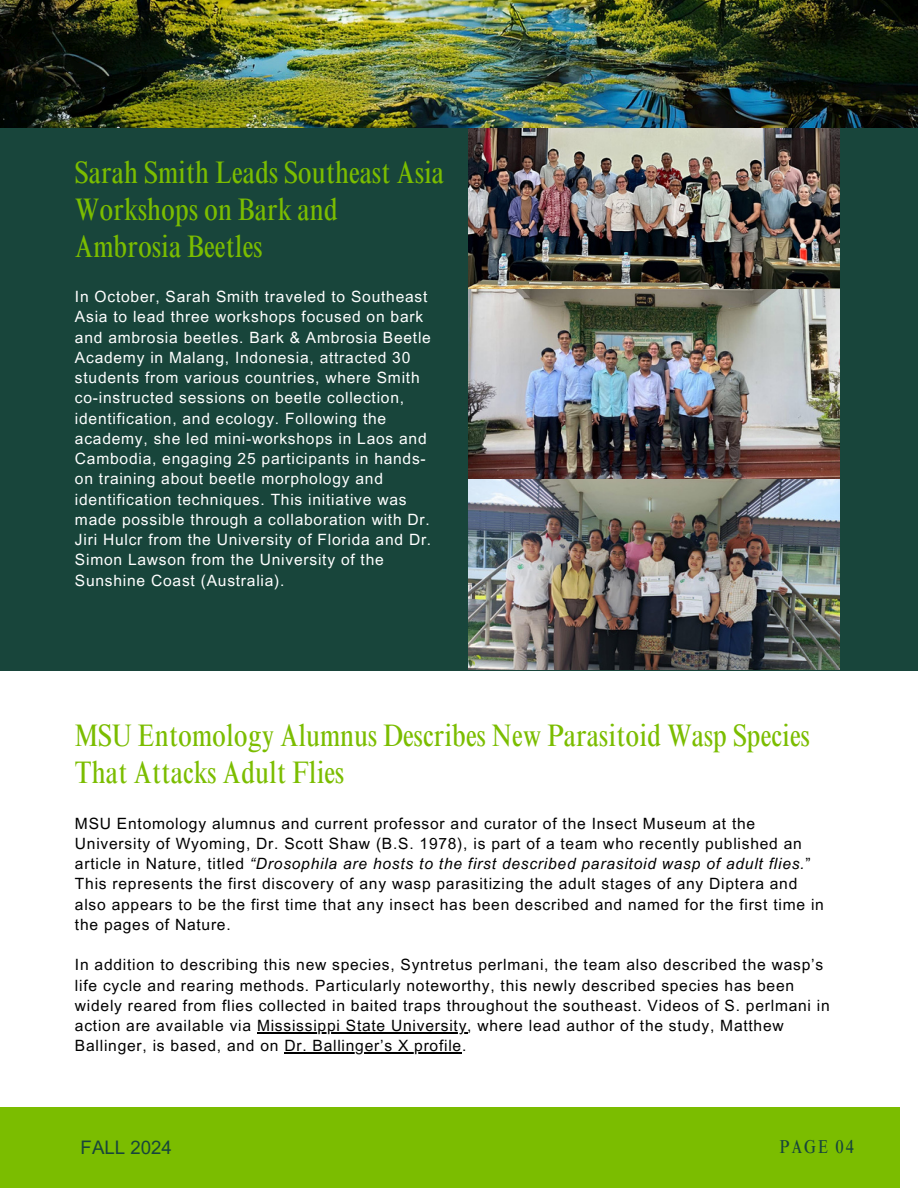
<style>
.page{position:relative;width:918px;height:1188px;background:#fff}
.page>*{position:absolute;margin:0;border:0;box-sizing:border-box;transform-origin:0 0}
.t1{font:condensed 31.2px/37.2px "Times NRMT Pro";color:#7bbd00}
.t2{font:condensed 18.75px "Times NRMT Pro";letter-spacing:.1em;color:#18453b}
.t3{font:18.6px "Arial MT Pro";color:#18453b}
.t4{font:15.6px/20.2px "Arial MT Pro";letter-spacing:.05em;color:#000}
.t5{font:15.6px/20.2px "Arial MT Pro";letter-spacing:.05em;color:#fff}
.s1{font-style:italic}
</style>
<div class="page">
<div style="left:0;top:1107px;width:900px;height:81px;background:#7bbd00"></div>
<hr style="left:257px;top:1032px;width:210px;height:1px;background:#000">
<hr style="left:284px;top:1053px;width:178px;height:1px;background:#000">
<div style="left:1px;top:92px;width:917px;height:578px;background:#18453b"></div>
<img style="left:468px;top:127px;width:371px;height:542px">
<img style="left:0;top:0;width:918px;height:127px">
<p class="t1" style="left:75px;top:157px;width:371px">Sarah Smith Leads Southeast Asia<br>Workshops on Bark and<br>Ambrosia Beetles</p>
<p class="t5" style="left:75px;top:288px;width:358px">In October, Sarah Smith traveled to Southeast Asia to lead three workshops focused on bark and ambrosia beetles. Bark &amp; Ambrosia Beetle Academy in Malang, Indonesia, attracted 30 students from various countries, where Smith co-instructed sessions on beetle collection, identification, and ecology. Following the academy, she led mini-workshops in Laos and Cambodia, engaging 25 participants in hands&shy;on training about beetle morphology and identification techniques. This initiative was made possible through a collaboration with Dr.<br>Jiri Hulcr from the University of Florida and Dr.<br>Simon Lawson from the University of the Sunshine Coast (Australia).</p>
<p class="t1" style="left:75px;top:720px;width:736px">MSU Entomology Alumnus Describes New Parasitoid Wasp Species<br>That Attacks Adult Flies</p>
<p class="t4" style="left:75px;top:815px;width:750px">MSU Entomology alumnus and current professor and curator of the Insect Museum at the University of Wyoming, Dr. Scott Shaw (B.S. 1978), is part of a team who recently published an article in Nature, titled <span class="s1">“Drosophila are hosts to the first described parasitoid wasp of adult flies.</span>” This represents the first discovery of any wasp parasitizing the adult stages of any Diptera and also appears to be the first time that any insect has been described and named for the first time in the pages of Nature.</p>
<p class="t4" style="left:75px;top:957px;width:756px">In addition to describing this new species, Syntretus perlmani, the team also described the wasp’s life cycle and rearing methods. Particularly noteworthy, this newly described species has been widely reared from flies collected in baited traps throughout the southeast. Videos of S. perlmani in action are available via Mississippi State University, where lead author of the study, Matthew</p>
<h1 class="t4" style="left:75px;top:1038px;width:393px">Ballinger, is based, and on Dr. Ballinger’s X profile.</h1>
<p class="t3" style="left:81px;top:1141px;width:93px">FALL 2024</p>
<h1 class="t2" style="left:779px;top:1140px;width:76px">PAGE 04</h1>
</div>
